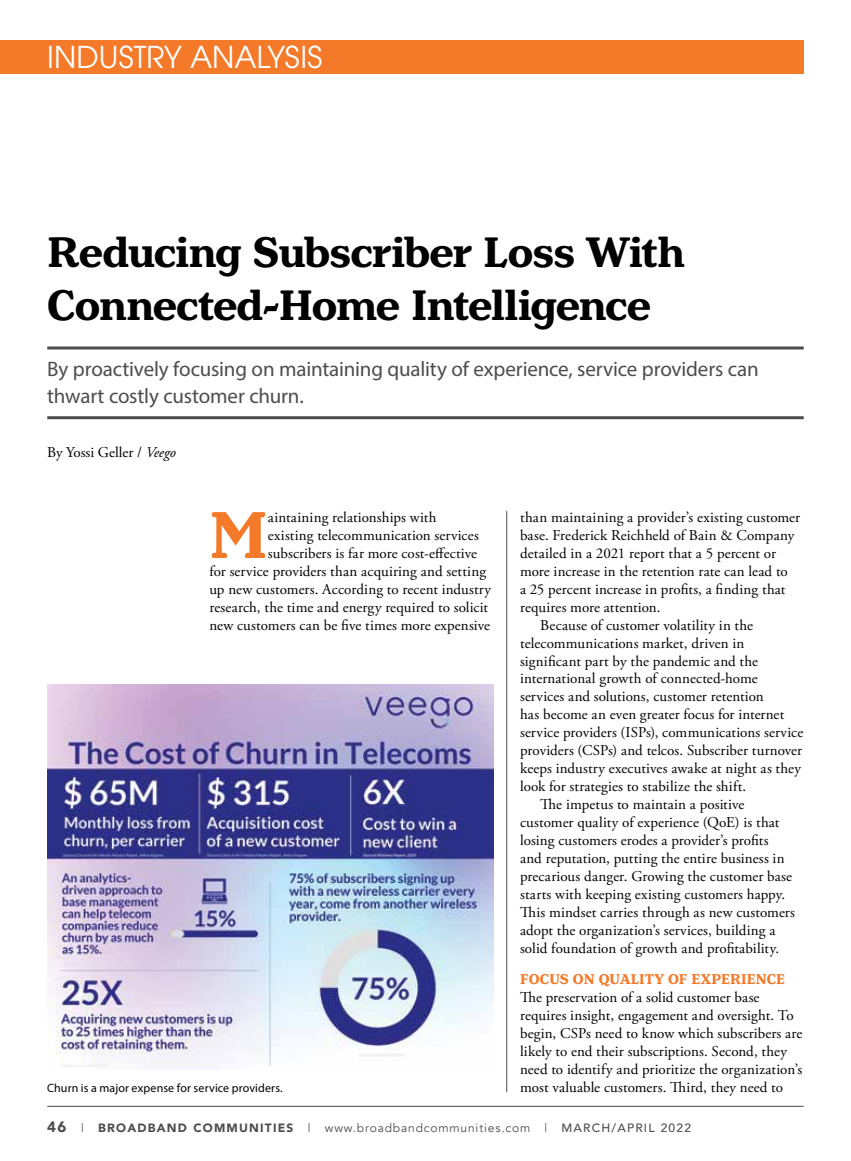
<style>
.page{position:relative;width:851px;height:1161px;background:#fff}
.page>*{position:absolute;margin:0;border:0;box-sizing:border-box;transform-origin:0 0}
.t1{font:700 69.75px "Henriette";color:#f47929}
.t2{font:700 45px/52.5px "Henriette";letter-spacing:-.01em;color:#000}
.t3{font:30px "ITC Avant Garde Pro";color:#fff}
.t4{font:21px/27px "Myriad Pro";letter-spacing:-.01em;color:#4d4d4f}
.t5{font:15px/18px "Adobe Garamond Pro";letter-spacing:.005em;color:#000}
.t6{font:700 15px "Henriette";letter-spacing:.005em;color:#f47929}
.t7{font:12px "Avenir";letter-spacing:.07em;color:#4d4d4f}
.t8{font:12px "Myriad Pro";letter-spacing:.01em;color:#000}
.s1{font-style:italic}
.s2{font-weight:900;font-size:15px}
.s3{font-weight:900}
.s4{font-weight:500}
</style>
<div class="page">
<div style="left:0;top:40px;width:803px;height:34px;background:#f47929"></div>
<hr style="left:47px;top:1106px;width:756px;height:1px;background:#4d4d4f">
<hr style="left:47px;top:346px;width:756px;height:3px;background:#4d4d4f">
<hr style="left:47px;top:416px;width:756px;height:3px;background:#4d4d4f">
<hr style="left:506px;top:511px;width:1px;height:581px;background:#4d4d4f">
<img style="left:47px;top:685px;width:446px;height:382px">
<h3 class="t3" style="left:47px;top:39px;width:277px">INDUSTRY ANALYSIS</h3>
<h2 class="t2" style="left:47px;top:227px;width:639px">Reducing Subscriber Loss With<br>Connected-Home Intelligence</h2>
<h3 class="t4" style="left:47px;top:355px;width:713px">By proactively focusing on maintaining quality of experience, service providers can thwart costly customer churn.</h3>
<p class="t5" style="left:47px;top:444px;width:130px">By Yossi Geller / <span class="s1">Veego</span></p>
<h1 class="t1" style="left:209px;top:494px;width:60px">M</h1>
<p class="t5" style="left:268px;top:509px;width:170px">aintaining relationships with</p>
<p class="t5" style="left:268px;top:527px;width:212px">existing telecommunication services</p>
<p class="t5" style="left:268px;top:545px;width:211px">subscribers is far more cost-effective</p>
<p class="t5" style="left:209px;top:563px;width:278px">for service providers than acquiring and setting</p>
<p class="t5" style="left:209px;top:581px;width:283px">up new customers. According to recent industry</p>
<p class="t5" style="left:209px;top:599px;width:280px">research, the time and energy required to solicit</p>
<p class="t5" style="left:209px;top:617px;width:282px">new customers can be five times more expensive</p>
<p class="t8" style="left:47px;top:1081px;width:237px">Churn is a major expense for service providers.</p>
<p class="t5" style="left:520px;top:509px;width:281px">than maintaining a provider’s existing customer</p>
<p class="t5" style="left:520px;top:527px;width:276px">base. Frederick Reichheld of Bain &amp; Company</p>
<p class="t5" style="left:520px;top:545px;width:257px">detailed in a 2021 report that a 5 percent or</p>
<p class="t5" style="left:520px;top:563px;width:269px">more increase in the retention rate can lead to</p>
<p class="t5" style="left:520px;top:581px;width:267px">a 25 percent increase in profits, a finding that</p>
<p class="t5" style="left:520px;top:598px;width:142px">requires more attention.</p>
<p class="t5" style="left:540px;top:616px;width:214px">Because of customer volatility in the</p>
<p class="t5" style="left:520px;top:634px;width:226px">telecommunications market, driven in</p>
<p class="t5" style="left:520px;top:652px;width:239px">significant part by the pandemic and the</p>
<p class="t5" style="left:520px;top:670px;width:239px">international growth of connected-home</p>
<p class="t5" style="left:520px;top:688px;width:245px">services and solutions, customer retention</p>
<p class="t5" style="left:520px;top:706px;width:266px">has become an even greater focus for internet</p>
<p class="t5" style="left:520px;top:724px;width:285px">service providers (ISPs), communications service</p>
<p class="t5" style="left:520px;top:742px;width:284px">providers (CSPs) and telcos. Subscriber turnover</p>
<p class="t5" style="left:520px;top:760px;width:282px">keeps industry executives awake at night as they</p>
<p class="t5" style="left:520px;top:778px;width:228px">look for strategies to stabilize the shift.</p>
<p class="t5" style="left:540px;top:796px;width:206px">The impetus to maintain a positive</p>
<p class="t5" style="left:520px;top:814px;width:261px">customer quality of experience (QoE) is that</p>
<p class="t5" style="left:520px;top:832px;width:250px">losing customers erodes a provider’s profits</p>
<p class="t5" style="left:520px;top:850px;width:266px">and reputation, putting the entire business in</p>
<p class="t5" style="left:520px;top:868px;width:273px">precarious danger. Growing the customer base</p>
<p class="t5" style="left:520px;top:886px;width:267px">starts with keeping existing customers happy.</p>
<p class="t5" style="left:520px;top:903px;width:276px">This mindset carries through as new customers</p>
<p class="t5" style="left:520px;top:921px;width:257px">adopt the organization’s services, building a</p>
<p class="t5" style="left:520px;top:939px;width:260px">solid foundation of growth and profitability.</p>
<p class="t6" style="left:520px;top:970px;width:266px">FOCUS ON QUALITY OF EXPERIENCE</p>
<p class="t5" style="left:520px;top:989px;width:284px">The preservation of a solid customer base requires insight, engagement and oversight. To begin, CSPs need to know which subscribers are likely to end their subscriptions. Second, they need to identify and prioritize the organization’s most valuable customers. Third, they need to</p>
<p class="t7" style="left:47px;top:1121px;width:645px"><span class="s2">46</span> | <span class="s3">BROADBAND COMMUNITIES</span> | www.broadbandcommunities.com | <span class="s4">MARCH/APRIL 2022</span></p>
</div>
